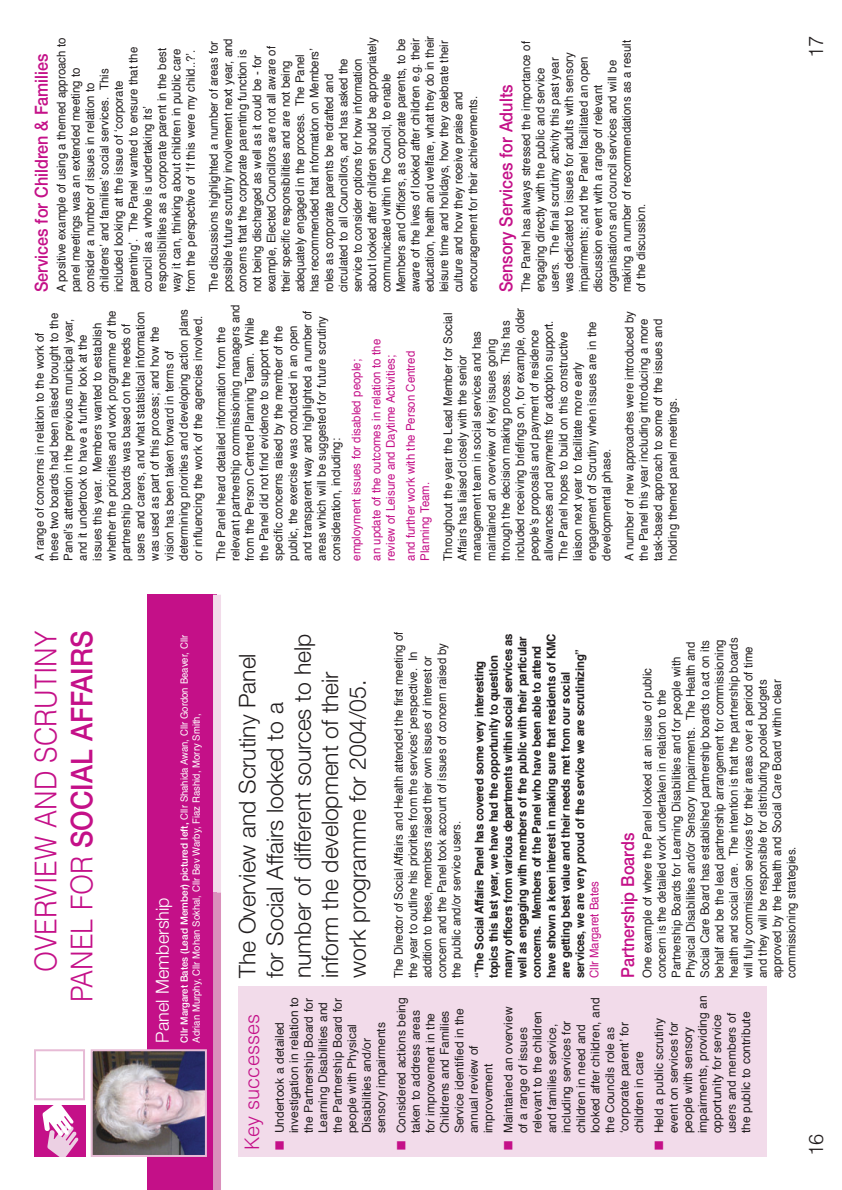
<style>
.page{position:relative;width:842px;height:1190px;background:#fff}
.page>*{position:absolute;margin:0;border:0;box-sizing:border-box;transform-origin:0 0}
.t1{font:500 30px "Helvetica Neue";color:#c41088;scale:.9 1}
.t2{font:300 30px "Helvetica";color:#c41088;scale:.9 1}
.t3{font:300 23px/27.6px "Helvetica Neue";letter-spacing:-.005em;color:#231f20}
.t4{font:300 20px "Helvetica";color:#c41088}
.t5{font:300 20px "Helvetica";color:#231f20}
.t6{font:500 18px "Helvetica Neue";color:#c41088;scale:.9 1}
.t7{font:300 18px "Helvetica Neue";color:#fff}
.t8{font:12px/14.4px "Helvetica";color:#231f20;scale:.95 1}
.t9{font:12px/14.5px "Helvetica";color:#231f20}
.t10{font:700 12px/14.4px "Helvetica";letter-spacing:-.015em;color:#231f20;scale:.95 1}
.t11{font:12px/20.1px "Helvetica";color:#c41088;scale:.95 1}
.t12{font:500 10px "Helvetica Neue";color:#fff;scale:.95 1}
.t13{font:10px "Helvetica";color:#fff;scale:.95 1}
.s1{font-family:"Helvetica";font-weight:300}
.s2{font-family:"Helvetica";font-weight:400}
.s3{color:#c41088}
</style>
<div class="page">
<div style="left:147px;top:595px;width:70px;height:595px;background:#c41088"></div>
<div style="left:34px;top:1106px;width:51px;height:51px;background:#c41088"></div>
<svg style="left:42px;top:1106px;width:37px;height:51px"></svg>
<div style="left:34px;top:1049px;width:51px;height:51px;border:2px solid #e7bbd6"></div>
<img style="left:94px;top:1052px;width:110px;height:102px">
<div style="left:91px;top:1049px;width:116px;height:108px;border:2px solid #e7bbd6"></div>
<div style="left:213px;top:892px;width:8px;height:298px;background:#da91bc"></div>
<div style="left:213px;top:595px;width:8px;height:297px;background:#f2dbea"></div>
<div style="left:238px;top:987px;width:529px;height:170px;background:#f2dbea"></div>
<h3 class="t6" style="left:35px;top:292px;width:267px;rotate:-90deg">Services for Children &amp; Families</h3>
<p class="t8" style="left:55px;top:292px;width:270px;rotate:-90deg">A positive example of using a themed approach to panel meetings was an extended meeting to consider a number of issues in relation to childrens’ and families’ social services. This included looking at the issue of ‘corporate parenting’. The Panel wanted to ensure that the council as a whole is undertaking its’ responsibilities as a corporate parent in the best way it can, thinking about children in public care from the perspective of ‘If this were my child..?’.</p>
<p class="t8" style="left:207px;top:292px;width:271px;rotate:-90deg">The discussions highlighted a number of areas for possible future scrutiny involvement next year, and concerns that the corporate parenting function is not being discharged as well as it could be - for example, Elected Councillors are not all aware of their specific responsibilities and are not being adequately engaged in the process. The Panel has recommended that information on Members’ roles as corporate parents be redrafted and circulated to all Councillors, and has asked the service to consider options for how information about looked after children should be appropriately communicated within the Council, to enable Members and Officers, as corporate parents, to be aware of the lives of looked after children e.g. their education, health and welfare, what they do in their leisure time and holidays, how they celebrate their culture and how they receive praise and encouragement for their achievements.</p>
<p class="t8" style="left:520px;top:292px;width:267px;rotate:-90deg">The Panel has always stressed the importance of engaging directly with the public and service users. The final scrutiny activity this past year was dedicated to issues for adults with sensory impairments; and the Panel facilitated an open discussion event with a range of relevant organisations and council services and will be making a number of recommendations as a result of the discussion.</p>
<h3 class="t5" style="left:809px;top:58px;width:24px;rotate:-90deg">17</h3>
<h3 class="t6" style="left:500px;top:292px;width:232px;rotate:-90deg">Sensory Services for Adults</h3>
<p class="t8" style="left:33px;top:561px;width:266px;rotate:-90deg">A range of concerns in relation to the work of these two boards had been raised brought to the Panel’s attention in the previous municipal year, and it undertook to have a further look at the issues this year. Members wanted to establish whether the priorities and work programme of the partnership boards was based on the needs of users and carers, and what statistical information was used as part of this process; and how the vision has been taken forward in terms of determining priorities and developing action plans or influencing the work of the agencies involved.</p>
<p class="t8" style="left:215px;top:561px;width:271px;rotate:-90deg">The Panel heard detailed information from the relevant partnership commissioning managers and from the Person Centred Planning Team. While the Panel did not find evidence to support the specific concerns raised by the member of the public, the exercise was conducted in an open and transparent way and highlighted a number of areas which will be suggested for future scrutiny consideration, including:</p>
<p class="t11" style="left:347px;top:561px;width:235px;rotate:-90deg">employment issues for disabled people;<br>an update of the outcomes in relation to the</p>
<p class="t11" style="left:382px;top:561px;width:222px;rotate:-90deg">review of Leisure and Daytime Activities; and further work with the Person Centred</p>
<p class="t11" style="left:416px;top:561px;width:84px;rotate:-90deg">Planning Team.</p>
<p class="t8" style="left:442px;top:561px;width:267px;rotate:-90deg">Throughout the year the Lead Member for Social Affairs has liaised closely with the senior management team in social services and has maintained an overview of key issues going through the decision making process. This has included receiving briefings on, for example, older people’s proposals and payment of residence allowances and payments for adoption support.<br>The Panel hopes to build on this constructive liaison next year to facilitate more early engagement of Scrutiny when issues are in the developmental phase.</p>
<p class="t8" style="left:623px;top:561px;width:265px;rotate:-90deg">A number of new approaches were introduced by the Panel this year including introducing a more task-based approach to some of the issues and holding themed panel meetings.</p>
<h1 class="t2" style="left:35px;top:972px;width:381px;rotate:-90deg">OVERVIEW AND SCRUTINY</h1>
<h1 class="t1" style="left:71px;top:1002px;width:414px;rotate:-90deg"><span class="s1">PANEL FOR</span> SOCIAL AFFAIRS</h1>
<h3 class="t7" style="left:156px;top:1043px;width:147px;rotate:-90deg">Panel Membership</h3>
<p class="t12" style="left:181px;top:1043px;width:431px;rotate:-90deg">Cllr Margaret Bates (Lead Member) pictured left, <span class="s2">Cllr Shahida Awan, Cllr Gordon Beaver, Cllr</span></p>
<p class="t13" style="left:192px;top:1043px;width:348px;rotate:-90deg">Adrian Murphy, Cllr Mohan Sokhal, Cllr Bev Warby, Fiaz Rashid, Morry Smith,</p>
<h2 class="t3" style="left:236px;top:978px;width:345px;rotate:-90deg">The Overview and Scrutiny Panel for Social Affairs looked to a number of different sources to help inform the development of their work programme for 2004/05.</h2>
<p class="t8" style="left:392px;top:978px;width:366px;rotate:-90deg">The Director of Social Affairs and Health attended the first meeting of the year to outline his priorities from the services’ perspective. In addition to these, members raised their own issues of interest or concern and the Panel took account of issues of concern raised by the public and/or service users.</p>
<p class="t10" style="left:473px;top:978px;width:364px;rotate:-90deg">“The Social Affairs Panel has covered some very interesting topics this last year, we have had the opportunity to question many officers from various departments within social services as well as engaging with members of the public with their particular concerns. Members of the Panel who have been able to attend have shown a keen interest in making sure that residents of KMC are getting best value and their needs met from our social services, we are very proud of the service we are scrutinizing”</p>
<p class="t11" style="left:585px;top:978px;width:103px;rotate:-90deg">Cllr Margaret Bates</p>
<p class="t8" style="left:641px;top:978px;width:360px;rotate:-90deg">One example of where the Panel looked at an issue of public concern is the detailed work undertaken in relation to the Partnership Boards for Learning Disabilities and for people with Physical Disabilities and/or Sensory Impairments. The Health and Social Care Board has established partnership boards to act on its behalf and be the lead partnership arrangement for commissioning health and social care. The intention is that the partnership boards will fully commission services for their areas over a period of time and they will be responsible for distributing pooled budgets approved by the Health and Social Care Board within clear commissioning strategies.</p>
<h3 class="t6" style="left:621px;top:978px;width:163px;rotate:-90deg">Partnership Boards</h3>
<h3 class="t4" style="left:245px;top:1150px;width:138px;rotate:-90deg">Key successes</h3>
<p class="t9" style="left:273px;top:1133px;width:138px;text-indent:-17px;rotate:-90deg"><span class="s3">■</span> Undertook a detailed investigation in relation to the Partnership Board for<br>Learning Disabilities and the Partnership Board for people with Physical<br>Disabilities and/or sensory impairments</p>
<p class="t9" style="left:395px;top:1133px;width:138px;text-indent:-17px;rotate:-90deg"><span class="s3">■</span> Considered actions being taken to address areas for improvement in the<br>Childrens and Families<br>Service identified in the annual review of improvement</p>
<p class="t9" style="left:502px;top:1133px;width:137px;text-indent:-17px;rotate:-90deg"><span class="s3">■</span> Maintained an overview of a range of issues relevant to the children and families service, including services for children in need and looked after children, and the Councils role as ‘corporate parent’ for children in care</p>
<p class="t9" style="left:653px;top:1133px;width:139px;text-indent:-17px;rotate:-90deg"><span class="s3">■</span> Held a public scrutiny event on services for people with sensory impairments, providing an opportunity for service users and members of the public to contribute</p>
<h3 class="t5" style="left:809px;top:1156px;width:24px;rotate:-90deg">16</h3>
</div>
